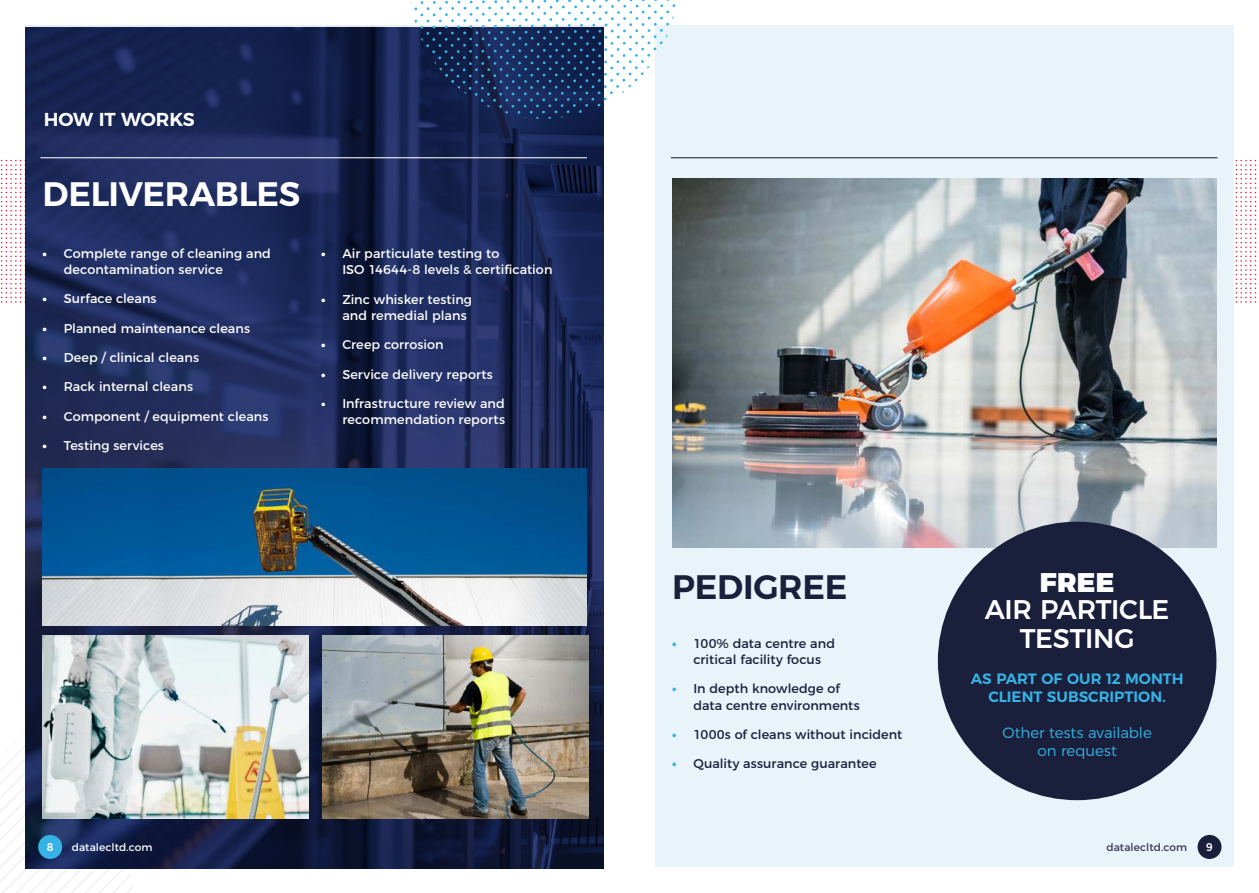
<style>
.page{position:relative;width:1259px;height:893px;background:#fff}
.page>*{position:absolute;margin:0;border:0;box-sizing:border-box;transform-origin:0 0}
.t1{font:600 33.9px "Montserrat";letter-spacing:-.01em;color:#fff}
.t2{font:600 33.9px "Montserrat";letter-spacing:-.005em;color:#1a1f3b}
.t3{font:500 27px/28.7px "Montserrat";letter-spacing:-.015em;color:#fff;text-align:center}
.t4{font:900 27px "Montserrat";color:#fff}
.t5{font:600 18.75px "Montserrat";letter-spacing:-.02em;color:#fff}
.t6{font:600 15px/18px "Montserrat";color:#36b3e5;text-align:center}
.t7{font:300 15px/18px "Montserrat";letter-spacing:-.005em;color:#36b3e5;text-align:center}
.t8{font:12.75px/16.5px "Montserrat";letter-spacing:.005em;color:#fff}
.t9{font:12.75px/16.5px "Montserrat";letter-spacing:.005em;color:#1a1f3b}
.t10{font:800 12.75px "Montserrat";color:#fff}
.t11{font:800 12.75px "Montserrat";color:#36b3e5}
.t12{font:10.65px "Montserrat";letter-spacing:.005em;color:#fff}
.t13{font:10.65px "Montserrat";letter-spacing:.005em;color:#393754}
.t14{font:600 10.65px "Axiforma";color:#fff}
</style>
<div class="page">
<div style="left:655px;top:26px;width:579px;height:841px;background:#e9f3fa"></div>
<svg style="left:0;top:688px;width:137px;height:205px"></svg>
<img style="left:26px;top:27px;width:578px;height:841px">
<hr style="left:40px;top:157px;width:547px;height:1px;background:#fff">
<hr style="left:671px;top:157px;width:546px;height:1px;background:#1a1f3b">
<div style="left:38px;top:835px;width:24px;height:24px;background:#36b3e5;border-radius:50%"></div>
<div style="left:1197px;top:835px;width:24px;height:24px;background:#1a1f3b;border-radius:50%"></div>
<svg style="left:410px;top:0;width:267px;height:173px"></svg>
<svg style="left:1235px;top:160px;width:22px;height:143px"></svg>
<svg style="left:0;top:160px;width:25px;height:143px"></svg>
<svg style="left:106px;top:160px;width:1px;height:143px"></svg>
<img style="left:672px;top:178px;width:544px;height:370px">
<img style="left:43px;top:635px;width:265px;height:183px">
<img style="left:43px;top:468px;width:544px;height:158px">
<img style="left:322px;top:635px;width:266px;height:183px">
<div style="left:938px;top:522px;width:278px;height:278px;background:#1a1f3b;border-radius:50%"></div>
<h3 class="t5" style="left:44px;top:104px;width:152px">HOW IT WORKS</h3>
<h1 class="t1" style="left:43px;top:166px;width:259px">DELIVERABLES</h1>
<p class="t10" style="left:43px;top:243px;width:6px">∙</p>
<p class="t8" style="left:64px;top:244px;width:209px">Complete range of cleaning and decontamination service</p>
<p class="t10" style="left:43px;top:288px;width:6px">∙</p>
<p class="t8" style="left:64px;top:290px;width:94px">Surface cleans</p>
<p class="t10" style="left:43px;top:318px;width:6px">∙</p>
<p class="t8" style="left:64px;top:319px;width:188px">Planned maintenance cleans</p>
<p class="t10" style="left:43px;top:347px;width:6px">∙</p>
<p class="t8" style="left:64px;top:348px;width:137px">Deep / clinical cleans</p>
<p class="t10" style="left:43px;top:376px;width:6px">∙</p>
<p class="t8" style="left:64px;top:377px;width:131px">Rack internal cleans</p>
<p class="t10" style="left:43px;top:405px;width:6px">∙</p>
<p class="t8" style="left:64px;top:407px;width:206px">Component / equipment cleans</p>
<p class="t10" style="left:43px;top:435px;width:6px">∙</p>
<p class="t8" style="left:64px;top:436px;width:102px">Testing services</p>
<p class="t10" style="left:321px;top:243px;width:6px">∙</p>
<p class="t8" style="left:342px;top:244px;width:212px">Air particulate testing to<br>ISO 14644-8 levels &amp; certification</p>
<p class="t10" style="left:321px;top:288px;width:6px">∙</p>
<p class="t8" style="left:342px;top:290px;width:131px">Zinc whisker testing and remedial plans</p>
<p class="t10" style="left:321px;top:334px;width:6px">∙</p>
<p class="t8" style="left:342px;top:335px;width:103px">Creep corrosion</p>
<p class="t10" style="left:321px;top:363px;width:6px">∙</p>
<p class="t8" style="left:342px;top:365px;width:152px">Service delivery reports</p>
<p class="t10" style="left:321px;top:393px;width:6px">∙</p>
<p class="t8" style="left:342px;top:394px;width:164px">Infrastructure review and recommendation reports</p>
<h1 class="t2" style="left:672px;top:559px;width:177px">PEDIGREE</h1>
<p class="t11" style="left:672px;top:632px;width:6px">∙</p>
<p class="t9" style="left:693px;top:634px;width:143px">100% data centre and critical facility focus</p>
<p class="t11" style="left:672px;top:678px;width:6px">∙</p>
<p class="t9" style="left:693px;top:679px;width:168px">In depth knowledge of data centre environments</p>
<p class="t11" style="left:672px;top:724px;width:6px">∙</p>
<p class="t9" style="left:693px;top:725px;width:210px">1000s of cleans without incident</p>
<p class="t11" style="left:672px;top:753px;width:6px">∙</p>
<p class="t9" style="left:693px;top:754px;width:185px">Quality assurance guarantee</p>
<h2 class="t4" style="left:1040px;top:560px;width:76px">FREE</h2>
<h2 class="t3" style="left:985px;top:593px;width:186px">AIR PARTICLE<br>TESTING</h2>
<p class="t6" style="left:970px;top:668px;width:214px">AS PART OF OUR 12 MONTH<br>CLIENT SUBSCRIPTION.</p>
<p class="t7" style="left:1002px;top:722px;width:151px">Other tests available on request</p>
<p class="t14" style="left:47px;top:840px;width:8px">8</p>
<p class="t12" style="left:72px;top:839px;width:82px">datalecltd.com</p>
<p class="t13" style="left:1106px;top:839px;width:82px">datalecltd.com</p>
<p class="t14" style="left:1206px;top:840px;width:8px">9</p>
</div>
